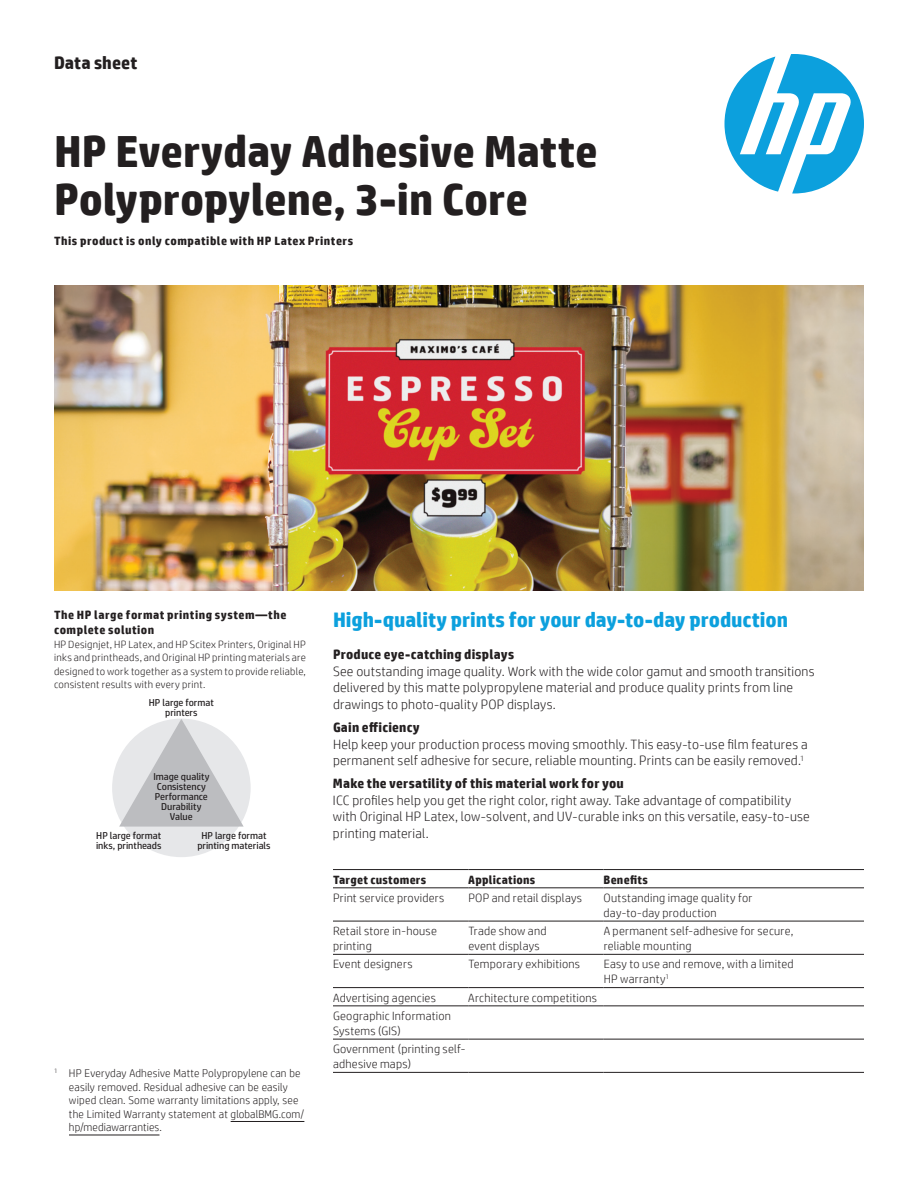
<style>
.page{position:relative;width:918px;height:1188px;background:#fff}
.page>*{position:absolute;margin:0;border:0;box-sizing:border-box;transform-origin:0 0}
.t1{font:700 45px/48px "HP Simplified";letter-spacing:-.005em;color:#231f20}
.t2{font:700 21px "HP Simplified";letter-spacing:-.005em;color:#0ca0dd}
.t3{font:700 18px "HP Simplified";color:#231f20}
.t4{font:300 13.5px/16.5px "HP Simplified";letter-spacing:.015em;color:#231f20}
.t5{font:700 13.5px "HP Simplified";letter-spacing:.015em;color:#231f20}
.t6{font:300 12px/15px "HP Simplified";letter-spacing:.02em;color:#231f20}
.t7{font:700 12px/15px "HP Simplified";letter-spacing:.04em;color:#231f20}
.t8{font:700 12px "HP Simplified";letter-spacing:.02em;color:#231f20}
.t9{font:300 11.25px/13.5px "HP Simplified";letter-spacing:.02em;color:#231f20}
.t10{font:300 10.5px/13.5px "HP Simplified";letter-spacing:.025em;color:#231f20;text-align:justify}
.t11{font:9.9px/10.1px "HP Simplified";color:#231f20;text-align:center}
</style>
<div class="page">
<img style="left:54px;top:286px;width:810px;height:305px">
<svg style="left:724px;top:54px;width:140px;height:140px"></svg>
<hr style="left:231px;top:1121px;width:73px;height:1px;background:#231f20">
<hr style="left:69px;top:1135px;width:90px;height:1px;background:#231f20">
<hr style="left:333px;top:869px;width:135px;height:1px;background:#231f20">
<hr style="left:468px;top:869px;width:136px;height:1px;background:#231f20">
<hr style="left:604px;top:869px;width:260px;height:1px;background:#231f20">
<hr style="left:333px;top:888px;width:135px;height:1px;background:#231f20">
<hr style="left:468px;top:888px;width:136px;height:1px;background:#231f20">
<hr style="left:604px;top:888px;width:260px;height:1px;background:#231f20">
<hr style="left:333px;top:921px;width:135px;height:1px;background:#231f20">
<hr style="left:468px;top:921px;width:136px;height:1px;background:#231f20">
<hr style="left:604px;top:921px;width:260px;height:1px;background:#231f20">
<hr style="left:333px;top:954px;width:135px;height:1px;background:#231f20">
<hr style="left:468px;top:954px;width:136px;height:1px;background:#231f20">
<hr style="left:604px;top:954px;width:260px;height:1px;background:#231f20">
<hr style="left:333px;top:987px;width:135px;height:1px;background:#231f20">
<hr style="left:468px;top:987px;width:136px;height:1px;background:#231f20">
<hr style="left:604px;top:987px;width:260px;height:1px;background:#231f20">
<hr style="left:333px;top:1006px;width:135px;height:1px;background:#231f20">
<hr style="left:468px;top:1006px;width:136px;height:1px;background:#231f20">
<hr style="left:604px;top:1006px;width:260px;height:1px;background:#231f20">
<hr style="left:333px;top:1039px;width:135px;height:1px;background:#231f20">
<hr style="left:468px;top:1039px;width:136px;height:1px;background:#231f20">
<hr style="left:604px;top:1039px;width:260px;height:1px;background:#231f20">
<hr style="left:333px;top:1072px;width:135px;height:1px;background:#231f20">
<hr style="left:468px;top:1072px;width:136px;height:1px;background:#231f20">
<hr style="left:604px;top:1072px;width:260px;height:1px;background:#231f20">
<div style="left:112px;top:719px;width:139px;height:138px;background:#e6e7e9;border-radius:50%"></div>
<svg style="left:119px;top:719px;width:125px;height:108px"></svg>
<h3 class="t3" style="left:54px;top:51px;width:85px">Data sheet</h3>
<h1 class="t1" style="left:54px;top:127px;width:545px">HP Everyday Adhesive Matte<br>Polypropylene, 3-in Core</h1>
<p class="t7" style="left:54px;top:234px;width:301px">This product is only compatible with HP Latex Printers</p>
<p class="t7" style="left:54px;top:608px;width:234px">The HP large format printing system—the complete solution</p>
<p class="t10" style="left:54px;top:637px;width:254px">HP Designjet, HP Latex, and HP Scitex Printers, Original HP inks and printheads, and Original HP printing materials are designed to work together as a system to provide reliable, consistent results with every print.</p>
<p class="t11" style="left:149px;top:697px;width:66px">HP large format printers</p>
<p class="t11" style="left:153px;top:771px;width:58px">Image quality<br>Consistency<br>Performance<br>Durability<br>Value</p>
<p class="t11" style="left:96px;top:830px;width:67px;text-align:left">HP large format inks, printheads</p>
<p class="t11" style="left:197px;top:830px;width:75px">HP large format printing materials</p>
<p class="t9" style="left:69px;top:1066px;width:237px;text-indent:-15px"><sup>1</sup> HP Everyday Adhesive Matte Polypropylene can be easily removed. Residual adhesive can be easily wiped clean. Some warranty limitations apply, see the Limited Warranty statement at globalBMG.com/ hp/mediawarranties.</p>
<h2 class="t2" style="left:333px;top:606px;width:457px">High-quality prints for your day-to-day production</h2>
<p class="t5" style="left:333px;top:646px;width:183px">Produce eye-catching displays</p>
<p class="t4" style="left:333px;top:663px;width:483px">See outstanding image quality. Work with the wide color gamut and smooth transitions delivered by this matte polypropylene material and produce quality prints from line drawings to photo-quality POP displays.</p>
<p class="t5" style="left:333px;top:719px;width:88px">Gain efficiency</p>
<p class="t4" style="left:333px;top:735px;width:476px">Help keep your production process moving smoothly. This easy-to-use film features a permanent self adhesive for secure, reliable mounting. Prints can be easily removed.<sup>1</sup></p>
<p class="t5" style="left:333px;top:775px;width:292px">Make the versatility of this material work for you</p>
<p class="t4" style="left:333px;top:792px;width:478px">ICC profiles help you get the right color, right away. Take advantage of compatibility with Original HP Latex, low-solvent, and UV-curable inks on this versatile, easy-to-use printing material.</p>
<p class="t8" style="left:333px;top:872px;width:95px">Target customers</p>
<p class="t8" style="left:468px;top:872px;width:69px">Applications</p>
<p class="t7" style="left:604px;top:872px;width:46px">Benefits</p>
<p class="t6" style="left:333px;top:890px;width:113px">Print service providers</p>
<p class="t6" style="left:468px;top:890px;width:115px">POP and retail displays</p>
<p class="t6" style="left:604px;top:890px;width:150px">Outstanding image quality for day-to-day production</p>
<p class="t6" style="left:333px;top:923px;width:105px">Retail store in-house printing</p>
<p class="t6" style="left:468px;top:923px;width:80px">Trade show and event displays</p>
<p class="t6" style="left:604px;top:923px;width:191px">A permanent self-adhesive for secure, reliable mounting</p>
<p class="t6" style="left:333px;top:956px;width:81px">Event designers</p>
<p class="t6" style="left:468px;top:956px;width:113px">Temporary exhibitions</p>
<p class="t6" style="left:604px;top:956px;width:191px">Easy to use and remove, with a limited<br>HP warranty<sup>1</sup></p>
<p class="t6" style="left:333px;top:990px;width:104px">Advertising agencies</p>
<p class="t6" style="left:468px;top:990px;width:130px">Architecture competitions</p>
<p class="t6" style="left:333px;top:1008px;width:120px">Geographic Information<br>Systems (GIS)</p>
<p class="t6" style="left:333px;top:1041px;width:134px">Government (printing self&shy;adhesive maps)</p>
</div>
